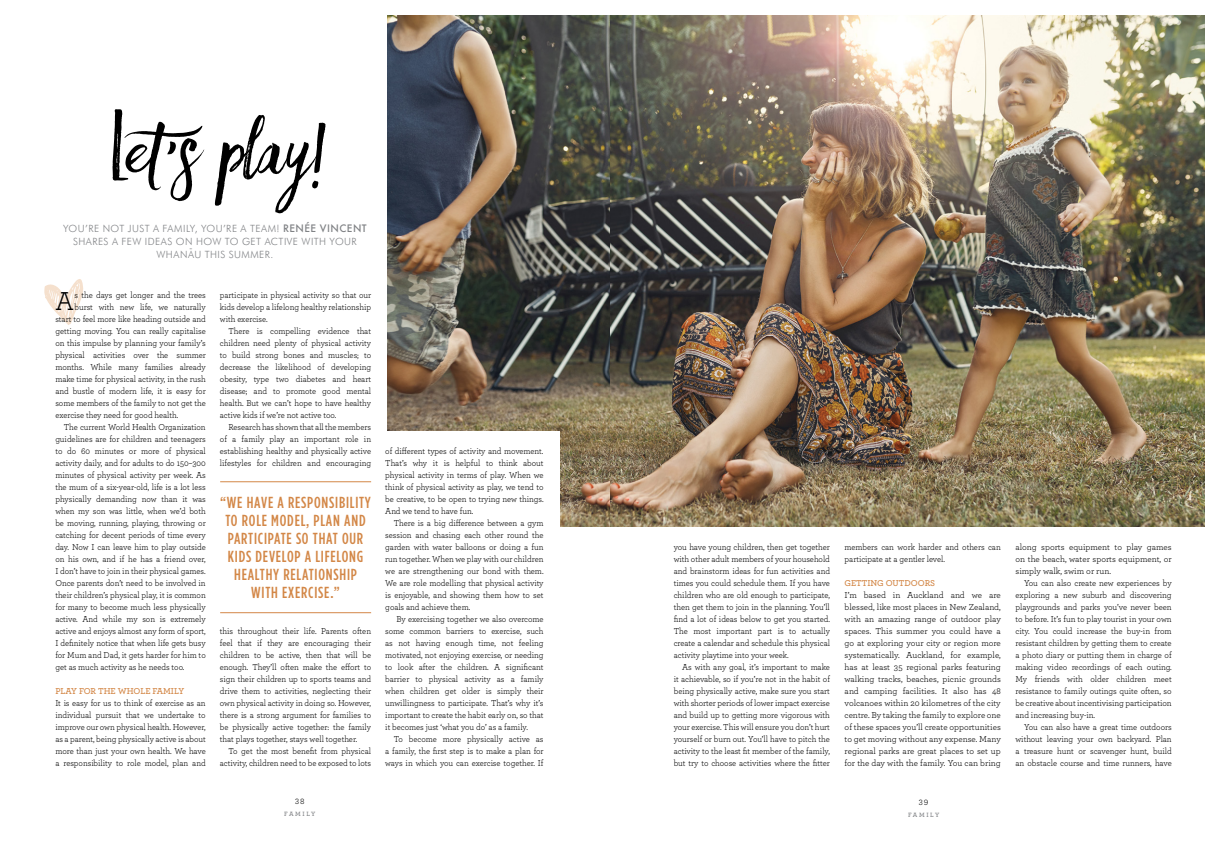
<style>
.page{position:relative;width:1219px;height:842px;background:#fff}
.page>*{position:absolute;margin:0;border:0;box-sizing:border-box;transform-origin:0 0}
.Sub_heading{font:68.9px "Faith And Glory One";color:#000}
.First_para_body{font:27.2px "Archer";color:#000;scale:.95 1}
.Sub_heading-2{font:500 16px/18px "Gotham Condensed";letter-spacing:.05em;color:#d38747;text-align:center}
.Sell{font:300 10px/13px "Futura BT";letter-spacing:.045em;color:#808285;text-align:center}
.First_para_body-2{font:9px/12px "Archer";letter-spacing:-.005em;color:#000;text-align:justify;scale:.95 1}
.First_para_body-3{font:9px/12px "Archer";letter-spacing:-.005em;color:#000;text-align:justify}
.First_para_body-4{font:9px/12px "Archer";letter-spacing:-.005em;color:#000;text-align:justify;scale:.96 1}
.First_para_body-5{font:600 9px "Archer";letter-spacing:-.005em;color:#d38747}
.t1{font:8px "Archer";color:#000}
.t2{font:600 6.5px "Archer";letter-spacing:.24em;color:#808285}
.s1{font-family:"Faith And Glory Two"}
.s2{font-family:"Futura";font-weight:500}
</style>
<div class="page">
<img style="left:387px;top:16px;width:817px;height:510px">
<svg style="left:44px;top:279px;width:39px;height:46px"></svg>
<div style="left:382px;top:431px;width:178px;height:330px;background:#fff"></div>
<hr style="left:220px;top:482px;width:151px;height:1px;background:#d38747">
<hr style="left:220px;top:612px;width:151px;height:1px;background:#d38747">
<p class="Sub_heading" style="left:110px;top:106px;width:217px"><span class="s1">L</span>et’s play!</p>
<p class="Sell" style="left:63px;top:222px;width:305px">YOU’RE NOT JUST A FAMILY, YOU’RE A TEAM! <span class="s2">RENÉE VINCENT<br></span>SHARES A FEW IDEAS ON HOW TO GET ACTIVE WITH YOUR<br>WHANAU THIS SUMMER.</p>
<p class="Sell" style="left:189px;top:241px;width:5px">-</p>
<p class="First_para_body" style="left:55px;top:282px;width:21px">A</p>
<p class="First_para_body-2" style="left:75px;top:289px;width:140px">s the days get longer and the trees</p>
<p class="First_para_body-2" style="left:75px;top:301px;width:140px">burst with new life, we naturally</p>
<p class="First_para_body-2" style="left:55px;top:313px;width:160px">start to feel more like heading outside and</p>
<p class="First_para_body-2" style="left:55px;top:325px;width:160px">getting moving. You can really capitalise</p>
<p class="First_para_body-2" style="left:55px;top:337px;width:160px">on this impulse by planning your family’s</p>
<p class="First_para_body-2" style="left:55px;top:349px;width:160px">physical activities over the summer</p>
<p class="First_para_body-2" style="left:55px;top:361px;width:160px">months. While many families already</p>
<p class="First_para_body-2" style="left:55px;top:373px;width:160px">make time for physical activity, in the rush</p>
<p class="First_para_body-2" style="left:55px;top:385px;width:160px">and bustle of modern life, it is easy for</p>
<p class="First_para_body-2" style="left:55px;top:397px;width:160px">some members of the family to not get the</p>
<p class="First_para_body-2" style="left:55px;top:409px;width:131px">exercise they need for good health.</p>
<p class="First_para_body-2" style="left:55px;top:421px;width:160px;text-indent:9px">The current World Health Organization guidelines are for children and teenagers to do 60 minutes or more of physical activity daily, and for adults to do 150–300 minutes of physical activity per week. As the mum of a six-year-old, life is a lot less physically demanding now than it was when my son was little, when we’d both be moving, running, playing, throwing or catching for decent periods of time every day. Now I can leave him to play outside on his own, and if he has a friend over, I don’t have to join in their physical games.<br>Once parents don’t need to be involved in their children’s physical play, it is common for many to become much less physically active. And while my son is extremely active and enjoys almost any form of sport, I definitely notice that when life gets busy for Mum and Dad, it gets harder for him to get as much activity as he needs too.</p>
<p class="First_para_body-5" style="left:55px;top:684px;width:130px">PLAY FOR THE WHOLE FAMILY</p>
<p class="First_para_body-2" style="left:55px;top:697px;width:160px">It is easy for us to think of exercise as an individual pursuit that we undertake to improve our own physical health. However, as a parent, being physically active is about more than just your own health. We have a responsibility to role model, plan and</p>
<p class="First_para_body-2" style="left:220px;top:289px;width:161px">participate in physical activity so that our kids develop a lifelong healthy relationship with exercise.</p>
<p class="First_para_body-2" style="left:220px;top:325px;width:161px;text-indent:9px">There is compelling evidence that children need plenty of physical activity to build strong bones and muscles; to decrease the likelihood of developing obesity, type two diabetes and heart disease; and to promote good mental health. But we can’t hope to have healthy active kids if we’re not active too.</p>
<p class="First_para_body-2" style="left:220px;top:421px;width:161px;text-indent:9px">Research has shown that all the members of a family play an important role in establishing healthy and physically active lifestyles for children and encouraging</p>
<p class="Sub_heading-2" style="left:220px;top:493px;width:152px">“WE HAVE A RESPONSIBILITY<br>TO ROLE MODEL, PLAN AND<br>PARTICIPATE SO THAT OUR<br>KIDS DEVELOP A LIFELONG<br>HEALTHY RELATIONSHIP<br>WITH EXERCISE.”</p>
<p class="First_para_body-2" style="left:220px;top:625px;width:161px">this throughout their life. Parents often feel that if they are encouraging their children to be active, then that will be enough. They’ll often make the effort to sign their children up to sports teams and drive them to activities, neglecting their own physical activity in doing so. However, there is a strong argument for families to be physically active together: the family that plays together, stays well together.</p>
<p class="First_para_body-2" style="left:220px;top:745px;width:161px;text-align:right">To get the most benefit from physical activity, children need to be exposed to lots</p>
<p class="t1" style="left:295px;top:796px;width:11px">38</p>
<p class="t2" style="left:284px;top:809px;width:33px">FAMILY</p>
<p class="First_para_body-2" style="left:385px;top:445px;width:168px">of different types of activity and movement.<br>That’s why it is helpful to think about physical activity in terms of play. When we think of physical activity as play, we tend to be creative, to be open to trying new things.<br>And we tend to have fun.</p>
<p class="First_para_body-2" style="left:385px;top:517px;width:168px;text-indent:9px">There is a big difference between a gym session and chasing each other round the garden with water balloons or doing a fun run together. When we play with our children we are strengthening our bond with them.<br>We are role modelling that physical activity is enjoyable, and showing them how to set goals and achieve them.</p>
<p class="First_para_body-2" style="left:385px;top:613px;width:168px;text-indent:11px">By exercising together we also overcome some common barriers to exercise, such as not having enough time, not feeling motivated, not enjoying exercise, or needing to look after the children. A significant barrier to physical activity as a family when children get older is simply their unwillingness to participate. That’s why it’s important to create the habit early on, so that it becomes just ‘what you do’ as a family.</p>
<p class="First_para_body-2" style="left:385px;top:733px;width:168px;text-indent:9px">To become more physically active as a family, the first step is to make a plan for ways in which you can exercise together. If</p>
<p class="First_para_body-2" style="left:674px;top:541px;width:166px">you have young children, then get together with other adult members of your household and brainstorm ideas for fun activities and times you could schedule them. If you have children who are old enough to participate, then get them to join in the planning. You’ll find a lot of ideas below to get you started.<br>The most important part is to actually create a calendar and schedule this physical activity playtime into your week.</p>
<p class="First_para_body-2" style="left:674px;top:661px;width:166px;text-indent:9px">As with any goal, it’s important to make it achievable, so if you’re not in the habit of being physically active, make sure you start with shorter periods of lower impact exercise and build up to getting more vigorous with your exercise. This will ensure you don’t hurt yourself or burn out. You’ll have to pitch the activity to the least fit member of the family, but try to choose activities where the fitter</p>
<p class="First_para_body-2" style="left:845px;top:541px;width:166px">members can work harder and others can participate at a gentler level.</p>
<p class="First_para_body-5" style="left:845px;top:576px;width:92px">GETTING OUTDOORS</p>
<p class="First_para_body-3" style="left:845px;top:589px;width:158px">I’m based in Auckland and we are blessed, like most places in New Zealand, with an amazing range of outdoor play spaces. This summer you could have a go at exploring your city or region more systematically. Auckland, for example, has at least 35 regional parks featuring walking tracks, beaches, picnic grounds and camping facilities. It also has 48 volcanoes within 20 kilometres of the city centre. By taking the family to explore one of these spaces you’ll create opportunities to get moving without any expense. Many regional parks are great places to set up for the day with the family. You can bring</p>
<p class="t1" style="left:919px;top:797px;width:11px">39</p>
<p class="t2" style="left:908px;top:810px;width:33px">FAMILY</p>
<p class="First_para_body-3" style="left:1015px;top:541px;width:158px">along sports equipment to play games on the beach, water sports equipment, or simply walk, swim or run.</p>
<p class="First_para_body-4" style="left:1015px;top:577px;width:164px;text-indent:9px">You can also create new experiences by exploring a new suburb and discovering playgrounds and parks you’ve never been to before. It’s fun to play tourist in your own city. You could increase the buy-in from resistant children by getting them to create a photo diary or putting them in charge of making video recordings of each outing.<br>My friends with older children meet resistance to family outings quite often, so be creative about incentivising participation and increasing buy-in.</p>
<p class="First_para_body-2" style="left:1015px;top:721px;width:166px;text-indent:9px">You can also have a great time outdoors without leaving your own backyard. Plan a treasure hunt or scavenger hunt, build an obstacle course and time runners, have</p>
</div>
